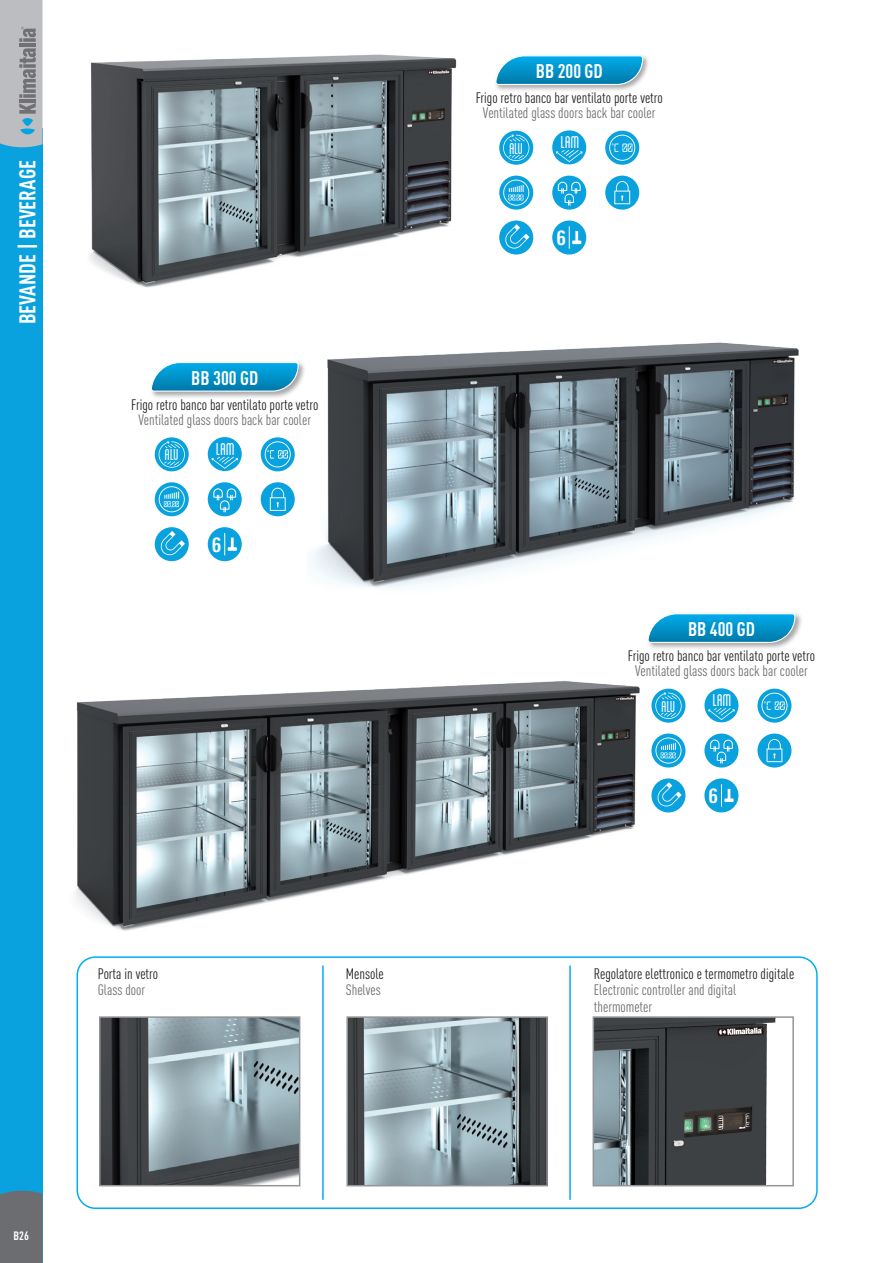
<style>
.page{position:relative;width:893px;height:1263px;background:#fff}
.page>*{position:absolute;margin:0;border:0;box-sizing:border-box;transform-origin:0 0}
.t1{font:700 22.5px "DIN Cond";color:#fff}
.t2{font:700 condensed 20.25px "Linotype Univers";color:#fff}
.t3{font:700 19.5px "DIN Cond";color:#fff}
.t4{font:condensed 18px "Blanch";color:#fff}
.t5{font:condensed 16.5px "Blanch";letter-spacing:-.015em;color:#fff}
.t6{font:15px "DIN Cond";color:#231f20}
.t7{font:15px/16.5px "DIN Cond";color:#6c6d70}
.t8{font:700 12px "DIN Cond";color:#fff}
</style>
<div class="page">
<img style="left:75px;top:681px;width:565px;height:250px">
<img style="left:310px;top:342px;width:489px;height:246px">
<img style="left:349px;top:1019px;width:196px;height:164px">
<div style="left:346px;top:1016px;width:202px;height:170px;border:2px solid #939598"></div>
<img style="left:102px;top:1019px;width:195px;height:164px">
<div style="left:99px;top:1016px;width:201px;height:170px;border:2px solid #939598"></div>
<img style="left:596px;top:1019px;width:180px;height:164px">
<div style="left:593px;top:1016px;width:201px;height:170px;border:2px solid #939598"></div>
<div style="left:77px;top:956px;width:741px;height:253px;border:2px solid #00aeef;border-radius:18px"></div>
<hr style="left:322px;top:965px;width:2px;height:235px;background:#00aeef">
<hr style="left:569px;top:965px;width:2px;height:235px;background:#00aeef">
<img style="left:89px;top:54px;width:368px;height:234px">
<div style="left:0;top:128px;width:43px;height:1135px;background:#0aa2de"></div>
<div style="left:0;top:1191px;width:43px;height:72px;background:#6c6d70"></div>
<svg style="left:0;top:0;width:43px;height:147px;background:#adb2b6"></svg>
<div style="left:150px;top:360px;width:156px;height:39px;background:#231f20;opacity:.4"></div>
<svg style="left:150px;top:361px;width:149px;height:31px;background:#2fa4d1"></svg>
<div style="left:208px;top:482px;width:34px;height:34px;background:#0aa2de;border-radius:50%"></div>
<svg style="left:213px;top:488px;width:23px;height:24px"></svg>
<div style="left:155px;top:527px;width:34px;height:34px;background:#0aa2de;border-radius:50%"></div>
<svg style="left:160px;top:531px;width:25px;height:24px"></svg>
<svg style="left:261px;top:437px;width:34px;height:34px"></svg>
<svg style="left:265px;top:441px;width:26px;height:26px"></svg>
<svg style="left:155px;top:482px;width:34px;height:34px"></svg>
<svg style="left:159px;top:486px;width:26px;height:26px"></svg>
<div style="left:261px;top:482px;width:34px;height:34px;background:#0aa2de;border-radius:50%"></div>
<svg style="left:270px;top:488px;width:16px;height:23px"></svg>
<div style="left:208px;top:437px;width:34px;height:34px;background:#0aa2de;border-radius:50%"></div>
<svg style="left:211px;top:457px;width:27px;height:12px"></svg>
<svg style="left:155px;top:437px;width:34px;height:34px"></svg>
<svg style="left:159px;top:441px;width:26px;height:27px"></svg>
<div style="left:208px;top:527px;width:34px;height:34px;background:#0aa2de;border-radius:50%"></div>
<svg style="left:224px;top:533px;width:13px;height:22px"></svg>
<div style="left:646px;top:611px;width:157px;height:39px;background:#231f20;opacity:.4"></div>
<svg style="left:647px;top:613px;width:149px;height:31px;background:#2ea3cf"></svg>
<div style="left:704px;top:733px;width:34px;height:34px;background:#0aa2de;border-radius:50%"></div>
<svg style="left:710px;top:740px;width:23px;height:24px"></svg>
<div style="left:651px;top:778px;width:34px;height:34px;background:#0aa2de;border-radius:50%"></div>
<svg style="left:656px;top:782px;width:26px;height:24px"></svg>
<svg style="left:757px;top:689px;width:34px;height:34px"></svg>
<svg style="left:761px;top:693px;width:26px;height:26px"></svg>
<svg style="left:651px;top:733px;width:34px;height:34px"></svg>
<svg style="left:655px;top:737px;width:26px;height:26px"></svg>
<svg style="left:757px;top:733px;width:34px;height:34px"></svg>
<svg style="left:767px;top:739px;width:15px;height:23px"></svg>
<div style="left:704px;top:688px;width:34px;height:34px;background:#0aa2de;border-radius:50%"></div>
<svg style="left:708px;top:708px;width:27px;height:12px"></svg>
<svg style="left:651px;top:689px;width:34px;height:34px"></svg>
<svg style="left:655px;top:692px;width:27px;height:27px"></svg>
<div style="left:704px;top:778px;width:34px;height:34px;background:#0aa2de;border-radius:50%"></div>
<svg style="left:721px;top:784px;width:13px;height:23px"></svg>
<div style="left:494px;top:54px;width:157px;height:38px;background:#231f20;opacity:.4"></div>
<svg style="left:495px;top:55px;width:149px;height:31px;background:#2ea3cf"></svg>
<div style="left:552px;top:176px;width:34px;height:34px;background:#0aa2de;border-radius:50%"></div>
<svg style="left:558px;top:182px;width:23px;height:24px"></svg>
<div style="left:499px;top:221px;width:34px;height:34px;background:#0aa2de;border-radius:50%"></div>
<svg style="left:504px;top:224px;width:25px;height:24px"></svg>
<svg style="left:605px;top:131px;width:34px;height:34px"></svg>
<svg style="left:609px;top:135px;width:26px;height:26px"></svg>
<svg style="left:499px;top:176px;width:34px;height:34px"></svg>
<svg style="left:503px;top:180px;width:26px;height:26px"></svg>
<div style="left:605px;top:176px;width:34px;height:34px;background:#0aa2de;border-radius:50%"></div>
<svg style="left:614px;top:181px;width:16px;height:23px"></svg>
<div style="left:552px;top:130px;width:34px;height:34px;background:#0aa2de;border-radius:50%"></div>
<svg style="left:556px;top:150px;width:26px;height:12px"></svg>
<div style="left:499px;top:131px;width:34px;height:34px;background:#0aa2de;border-radius:50%"></div>
<svg style="left:503px;top:134px;width:26px;height:27px"></svg>
<div style="left:552px;top:221px;width:34px;height:34px;background:#0aa2de;border-radius:50%"></div>
<svg style="left:569px;top:226px;width:12px;height:23px"></svg>
<h1 class="t1" style="left:14px;top:324px;width:166px;rotate:-90deg">BEVANDE | BEVERAGE</h1>
<p class="t3" style="left:191px;top:366px;width:68px">BB 300 GD</p>
<p class="t6" style="left:131px;top:396px;width:189px">Frigo retro banco bar ventilato porte vetro</p>
<p class="t7" style="left:138px;top:411px;width:174px">Ventilated glass doors back bar cooler</p>
<p class="t5" style="left:165px;top:446px;width:15px">ALU</p>
<p class="t4" style="left:216px;top:439px;width:20px">LAM</p>
<p class="t2" style="left:212px;top:533px;width:11px">6</p>
<p class="t6" style="left:98px;top:965px;width:62px">Porta in vetro</p>
<p class="t7" style="left:98px;top:982px;width:49px">Glass door</p>
<p class="t8" style="left:14px;top:1228px;width:17px">B26</p>
<p class="t6" style="left:346px;top:965px;width:39px">Mensole</p>
<p class="t7" style="left:346px;top:982px;width:36px">Shelves</p>
<p class="t3" style="left:536px;top:60px;width:68px">BB 200 GD</p>
<p class="t6" style="left:476px;top:89px;width:189px">Frigo retro banco bar ventilato porte vetro</p>
<p class="t7" style="left:483px;top:104px;width:174px">Ventilated glass doors back bar cooler</p>
<p class="t5" style="left:509px;top:139px;width:15px">ALU</p>
<p class="t4" style="left:561px;top:133px;width:20px">LAM</p>
<p class="t2" style="left:556px;top:226px;width:11px">6</p>
<p class="t3" style="left:688px;top:617px;width:68px">BB 400 GD</p>
<p class="t6" style="left:628px;top:647px;width:189px">Frigo retro banco bar ventilato porte vetro</p>
<p class="t7" style="left:635px;top:662px;width:174px">Ventilated glass doors back bar cooler</p>
<p class="t5" style="left:662px;top:697px;width:15px">ALU</p>
<p class="t4" style="left:713px;top:691px;width:20px">LAM</p>
<p class="t2" style="left:709px;top:784px;width:11px">6</p>
<p class="t6" style="left:594px;top:965px;width:202px">Regolatore elettronico e termometro digitale</p>
<p class="t7" style="left:594px;top:982px;width:144px">Electronic controller and digital thermometer</p>
</div>
